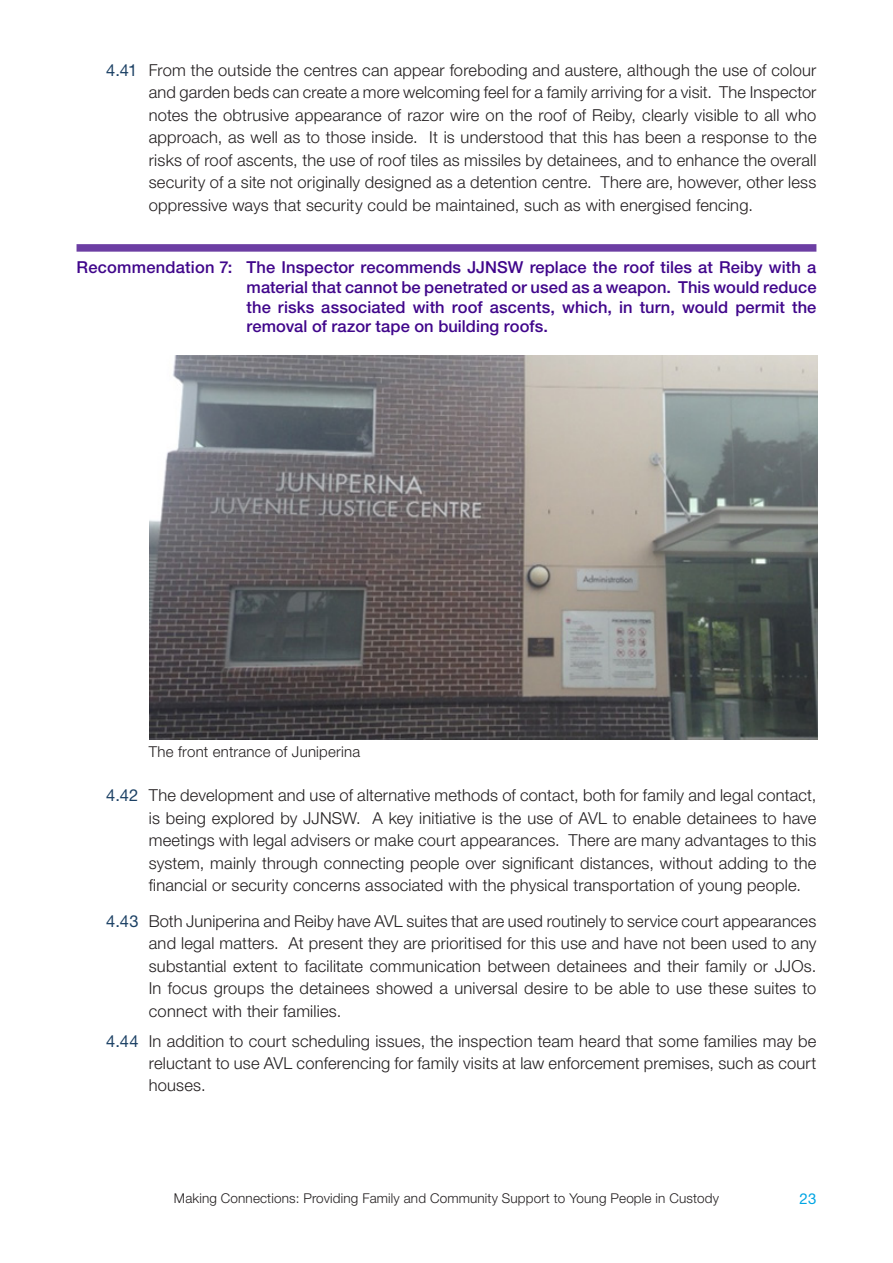
<style>
.page{position:relative;width:893px;height:1263px;background:#fff}
.page>*{position:absolute;margin:0;border:0;box-sizing:border-box;transform-origin:0 0}
.t1{font:300 16.5px/22.5px "Helvetica Neue LT Std";letter-spacing:.01em;color:#231f20;text-align:justify}
.t2{font:500 16.5px/19.8px "Helvetica Neue LT Std";letter-spacing:.005em;color:#40068b;text-align:justify}
.t3{font:300 15px "Helvetica Neue LT Std";letter-spacing:.015em;color:#231f20}
.t4{font:15px "Helvetica Neue LT Std";color:#00a5e3}
.t5{font:300 13.5px "Helvetica Neue LT Std";letter-spacing:.01em;color:#231f20}
.s1{font-weight:400;color:#1b4064}
</style>
<div class="page">
<div style="left:77px;top:244px;width:739px;height:8px;background:#6c3ea3"></div>
<img style="left:150px;top:356px;width:668px;height:383px">
<p class="t1" style="left:149px;top:58px;width:669px;text-indent:-43px"><span class="s1">4.41</span> From the outside the centres can appear foreboding and austere, although the use of colour and garden beds can create a more welcoming feel for a family arriving for a visit. The Inspector notes the obtrusive appearance of razor wire on the roof of Reiby, clearly visible to all who approach, as well as to those inside. It is understood that this has been a response to the risks of roof ascents, the use of roof tiles as missiles by detainees, and to enhance the overall security of a site not originally designed as a detention centre. There are, however, other less oppressive ways that security could be maintained, such as with energised fencing.</p>
<p class="t2" style="left:247px;top:257px;width:571px;text-indent:-170px">Recommendation 7: The Inspector recommends JJNSW replace the roof tiles at Reiby with a material that cannot be penetrated or used as a weapon. This would reduce the risks associated with roof ascents, which, in turn, would permit the removal of razor tape on building roofs.</p>
<p class="t3" style="left:149px;top:742px;width:213px">The front entrance of Juniperina</p>
<p class="t1" style="left:149px;top:784px;width:669px;text-indent:-43px"><span class="s1">4.42</span> The development and use of alternative methods of contact, both for family and legal contact, is being explored by JJNSW. A key initiative is the use of AVL to enable detainees to have meetings with legal advisers or make court appearances. There are many advantages to this system, mainly through connecting people over signifcant distances, without adding to the fnancial or security concerns associated with the physical transportation of young people.</p>
<p class="t1" style="left:149px;top:909px;width:669px;text-indent:-43px"><span class="s1">4.43</span> Both Juniperina and Reiby have AVL suites that are used routinely to service court appearances and legal matters. At present they are prioritised for this use and have not been used to any substantial extent to facilitate communication between detainees and their family or JJOs.<br>In focus groups the detainees showed a universal desire to be able to use these suites to connect with their families.</p>
<p class="t1" style="left:149px;top:1029px;width:669px;text-indent:-43px"><span class="s1">4.44</span> In addition to court scheduling issues, the inspection team heard that some families may be reluctant to use AVL conferencing for family visits at law enforcement premises, such as court houses.</p>
<p class="t5" style="left:174px;top:1190px;width:546px">Making Connections: Providing Family and Community Support to Young People in Custody</p>
<p class="t4" style="left:800px;top:1189px;width:18px">23</p>
</div>
